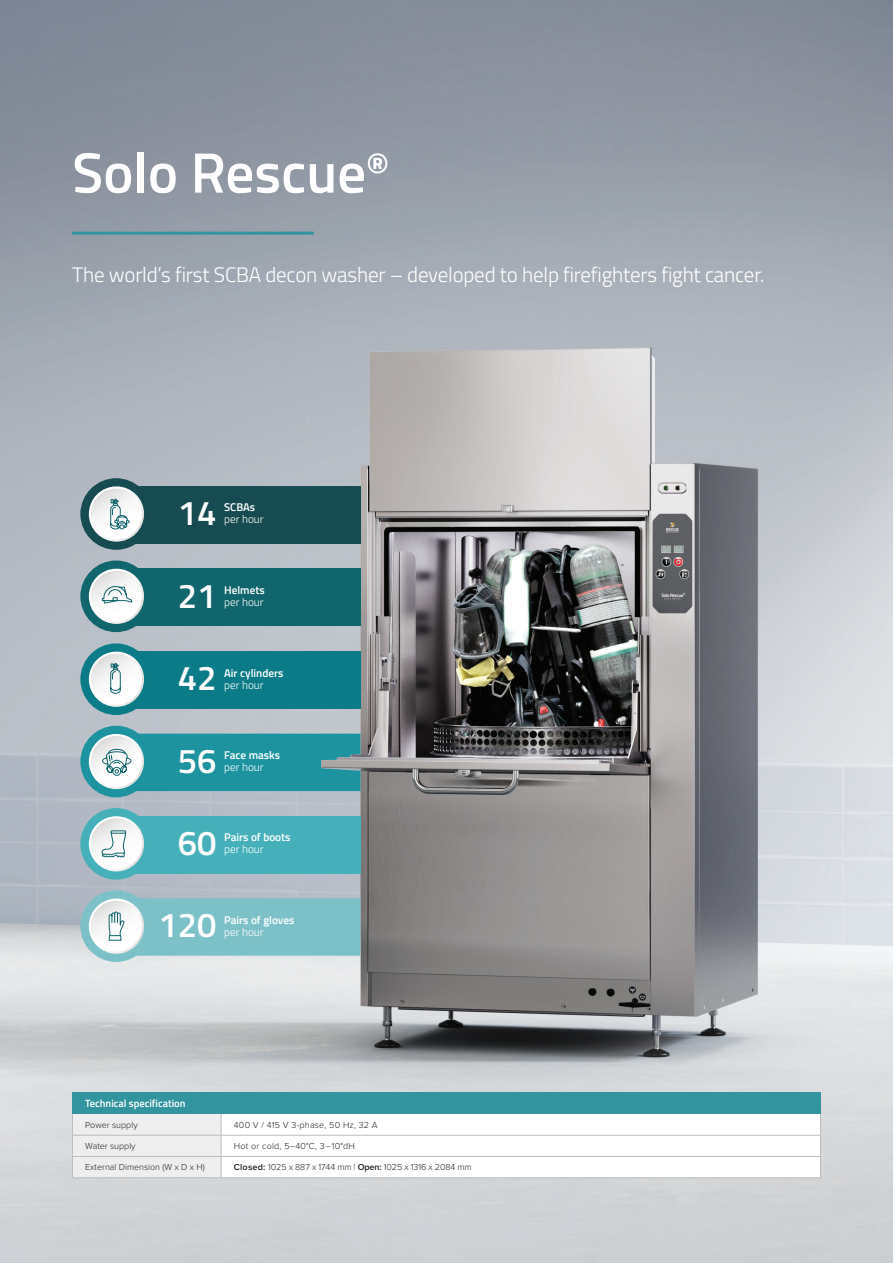
<style>
.page{position:relative;width:893px;height:1263px;background:#fff}
.page>*{position:absolute;margin:0;border:0;box-sizing:border-box;transform-origin:0 0}
.t1{font:600 57px "Titillium Web";color:#fff}
.Brödtext_utan_baseli{font:600 34.5px "Titillium Web";color:#fff}
.Rubrik_1{font:300 21px "Titillium Web";letter-spacing:-.01em;color:#fff}
.t2{font:600 11.25px "Titillium Web";color:#fff}
.t3{font:300 11.25px "Titillium Web";color:#fff}
.Brödtext_utan_baseli-2{font:600 10.5px "Titillium Web";color:#fff}
.Brödtext_utan_baseli-3{font:300 9px "Proxima Nova";color:#231f20}
.Brödtext_utan_baseli-4{font:300 9px "Proxima Nova";letter-spacing:.025em;color:#231f20}
.s1{font-weight:600}
</style>
<div class="page">
<img style="left:0;top:0;width:893px;height:1263px">
<hr style="left:72px;top:232px;width:242px;height:3px;background:#31949e">
<div style="left:110px;top:486px;width:250px;height:57px;background:#164b51"></div>
<div style="left:110px;top:568px;width:250px;height:58px;background:#11656c"></div>
<div style="left:110px;top:651px;width:250px;height:58px;background:#0b7c87"></div>
<div style="left:110px;top:898px;width:250px;height:58px;background:#7dc1c8"></div>
<div style="left:110px;top:816px;width:250px;height:57px;background:#45b0b9"></div>
<div style="left:80px;top:478px;width:72px;height:72px;background:#164b51;border-radius:50%"></div>
<div style="left:80px;top:560px;width:72px;height:72px;background:#11656c;border-radius:50%"></div>
<div style="left:80px;top:643px;width:72px;height:72px;background:#0b7c87;border-radius:50%"></div>
<div style="left:80px;top:726px;width:72px;height:71px;background:#1c939f;border-radius:50%"></div>
<div style="left:80px;top:890px;width:72px;height:72px;background:#7dc1c8;border-radius:50%"></div>
<div style="left:80px;top:808px;width:72px;height:72px;background:#45b0b9;border-radius:50%"></div>
<svg style="left:89px;top:734px;width:55px;height:55px"></svg>
<svg style="left:91px;top:736px;width:51px;height:51px"></svg>
<svg style="left:102px;top:734px;width:258px;height:57px"></svg>
<svg style="left:89px;top:816px;width:55px;height:55px"></svg>
<div style="left:91px;top:818px;width:51px;height:51px;background:linear-gradient(to bottom,#e8e8e7,#fff);border-radius:26px"></div>
<svg style="left:101px;top:830px;width:25px;height:28px"></svg>
<svg style="left:89px;top:569px;width:55px;height:55px"></svg>
<svg style="left:89px;top:652px;width:55px;height:55px"></svg>
<div style="left:91px;top:571px;width:51px;height:51px;background:linear-gradient(to bottom,#e7e7e6,#fff);border-radius:26px"></div>
<div style="left:91px;top:654px;width:51px;height:51px;background:linear-gradient(to bottom,#e8e8e7,#fff);border-radius:26px"></div>
<svg style="left:101px;top:586px;width:31px;height:18px"></svg>
<svg style="left:89px;top:898px;width:55px;height:56px"></svg>
<div style="left:91px;top:901px;width:51px;height:51px;background:linear-gradient(to bottom,#e8e8e7,#fff);border-radius:26px"></div>
<svg style="left:108px;top:911px;width:16px;height:38px"></svg>
<svg style="left:89px;top:486px;width:55px;height:56px"></svg>
<div style="left:91px;top:488px;width:51px;height:51px;background:linear-gradient(to bottom,#e6e6e5,#fff);border-radius:26px"></div>
<svg style="left:110px;top:498px;width:20px;height:32px"></svg>
<svg style="left:110px;top:662px;width:11px;height:32px"></svg>
<div style="left:72px;top:1093px;width:748px;height:21px;background:#31949e"></div>
<svg style="left:72px;top:1114px;width:749px;height:63px"></svg>
<hr style="left:72px;top:1177px;width:149px;height:1px;background:#bcbdc0">
<hr style="left:221px;top:1177px;width:600px;height:1px;background:#bcbdc0">
<p class="t1" style="left:72px;top:130px;width:319px">Solo Rescue<sup>®</sup></p>
<p class="Rubrik_1" style="left:72px;top:259px;width:694px">The world’s first SCBA decon washer – developed to help firefighters fight cancer.</p>
<p class="Brödtext_utan_baseli" style="left:178px;top:487px;width:40px">14</p>
<p class="t2" style="left:224px;top:499px;width:33px">SCBAs</p>
<p class="t3" style="left:224px;top:511px;width:41px">per hour</p>
<p class="Brödtext_utan_baseli" style="left:178px;top:569px;width:40px">21</p>
<p class="t2" style="left:224px;top:581px;width:42px">Helmets</p>
<p class="t3" style="left:224px;top:594px;width:41px">per hour</p>
<p class="Brödtext_utan_baseli" style="left:178px;top:652px;width:40px">42</p>
<p class="t2" style="left:224px;top:664px;width:61px">Air cylinders</p>
<p class="t3" style="left:224px;top:676px;width:41px">per hour</p>
<p class="Brödtext_utan_baseli" style="left:178px;top:735px;width:40px">56</p>
<p class="t2" style="left:224px;top:746px;width:57px">Face masks</p>
<p class="t3" style="left:224px;top:759px;width:41px">per hour</p>
<p class="Brödtext_utan_baseli" style="left:178px;top:817px;width:40px">60</p>
<p class="t2" style="left:224px;top:829px;width:68px">Pairs of boots</p>
<p class="t3" style="left:224px;top:841px;width:41px">per hour</p>
<p class="Brödtext_utan_baseli" style="left:159px;top:899px;width:59px">120</p>
<p class="t2" style="left:224px;top:911px;width:72px">Pairs of gloves</p>
<p class="t3" style="left:224px;top:923px;width:41px">per hour</p>
<p class="Brödtext_utan_baseli-2" style="left:85px;top:1095px;width:102px">Technical specification</p>
<p class="Brödtext_utan_baseli-3" style="left:85px;top:1118px;width:54px">Power supply</p>
<p class="Brödtext_utan_baseli-4" style="left:234px;top:1118px;width:145px">400 V / 415 V 3-phase, 50 Hz, 32 A</p>
<p class="Brödtext_utan_baseli-3" style="left:85px;top:1139px;width:52px">Water supply</p>
<p class="Brödtext_utan_baseli-4" style="left:234px;top:1139px;width:122px">Hot or cold, 5–40°C, 3–10°dH</p>
<p class="Brödtext_utan_baseli-3" style="left:85px;top:1160px;width:121px">External Dimension (W x D x H)</p>
<p class="Brödtext_utan_baseli-3" style="left:234px;top:1160px;width:239px"><span class="s1">Closed:</span> 1025 x 887 x 1744 mm | <span class="s1">Open:</span> 1025 x 1316 x 2084 mm</p>
</div>
